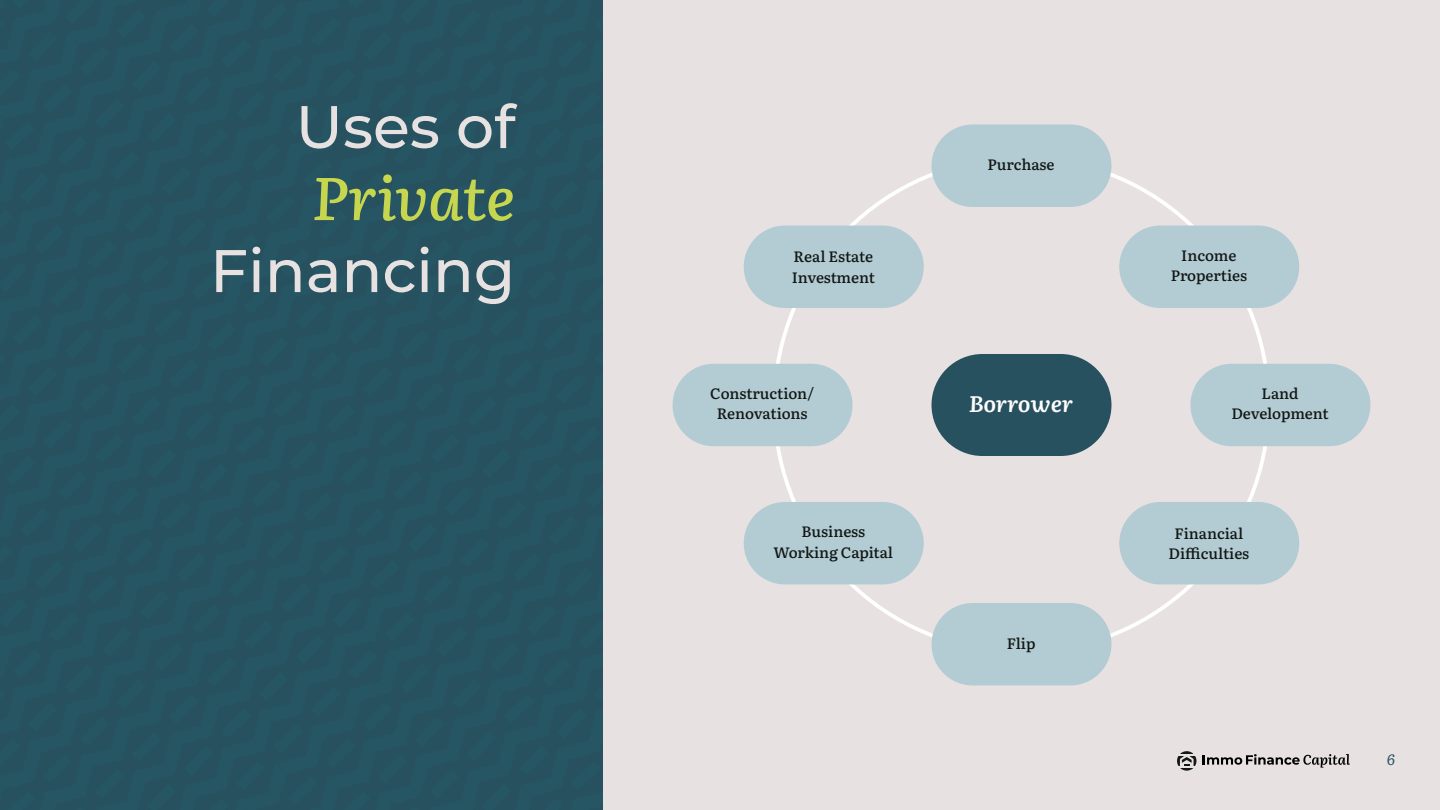
<style>
.page{position:relative;width:1440px;height:810px;background:#e7e2e1}
.page>*{position:absolute;margin:0;border:0;box-sizing:border-box;transform-origin:0 0}
.t1{font:100 60px "Montserrat";color:#e7e2e1}
.t2{font:italic 500 60px "Literata";letter-spacing:-.005em;color:#c7d64f}
.t3{font:italic 22.5px "Literata";letter-spacing:-.005em;color:#fff}
.t4{font:500 15px/20.2px "Literata";letter-spacing:-.005em;color:#131715;text-align:center}
.t5{font:italic 15px "Literata";color:#28515f}
</style>
<div class="page">
<svg style="left:1177px;top:751px;width:19px;height:20px"></svg>
<svg style="left:1182px;top:757px;width:10px;height:9px"></svg>
<div style="left:0;top:0;width:603px;height:810px;background:#27515f"></div>
<svg style="left:1203px;top:754px;width:147px;height:14px"></svg>
<div style="left:932px;top:125px;width:180px;height:82px;background:#b3ccd3;border-radius:41px"></div>
<div style="left:932px;top:603px;width:180px;height:82px;background:#b3ccd3;border-radius:41px"></div>
<div style="left:932px;top:354px;width:180px;height:102px;background:#28515f;border-radius:51px"></div>
<div style="left:1119px;top:226px;width:180px;height:82px;background:#b3ccd3;border-radius:41px"></div>
<div style="left:744px;top:226px;width:180px;height:82px;background:#b3ccd3;border-radius:41px"></div>
<div style="left:1190px;top:364px;width:180px;height:82px;background:#b3ccd3;border-radius:41px"></div>
<div style="left:673px;top:364px;width:180px;height:82px;background:#b3ccd3;border-radius:41px"></div>
<div style="left:1119px;top:502px;width:180px;height:82px;background:#b3ccd3;border-radius:41px"></div>
<div style="left:744px;top:502px;width:180px;height:82px;background:#b3ccd3;border-radius:41px"></div>
<h1 class="t1" style="left:296px;top:87px;width:221px">Uses of</h1>
<h1 class="t2" style="left:312px;top:151px;width:205px">Private</h1>
<h1 class="t1" style="left:210px;top:231px;width:307px">Financing</h1>
<p class="t4" style="left:988px;top:153px;width:69px">Purchase</p>
<p class="t4" style="left:792px;top:246px;width:85px;text-align:left">Real Estate<br>Investment</p>
<p class="t4" style="left:1171px;top:244px;width:78px">Income<br>Properties</p>
<p class="t4" style="left:710px;top:383px;width:105px">Construction/<br>Renovations</p>
<h2 class="t3" style="left:969px;top:387px;width:106px">Borrower</h2>
<p class="t4" style="left:1231px;top:383px;width:99px">Land<br>Development</p>
<p class="t4" style="left:774px;top:521px;width:121px">Business<br>Working Capital</p>
<p class="t4" style="left:1169px;top:522px;width:82px">Financial<br>Difficulties</p>
<p class="t4" style="left:1007px;top:632px;width:30px">Flip</p>
<p class="t5" style="left:1387px;top:748px;width:10px">6</p>
</div>
